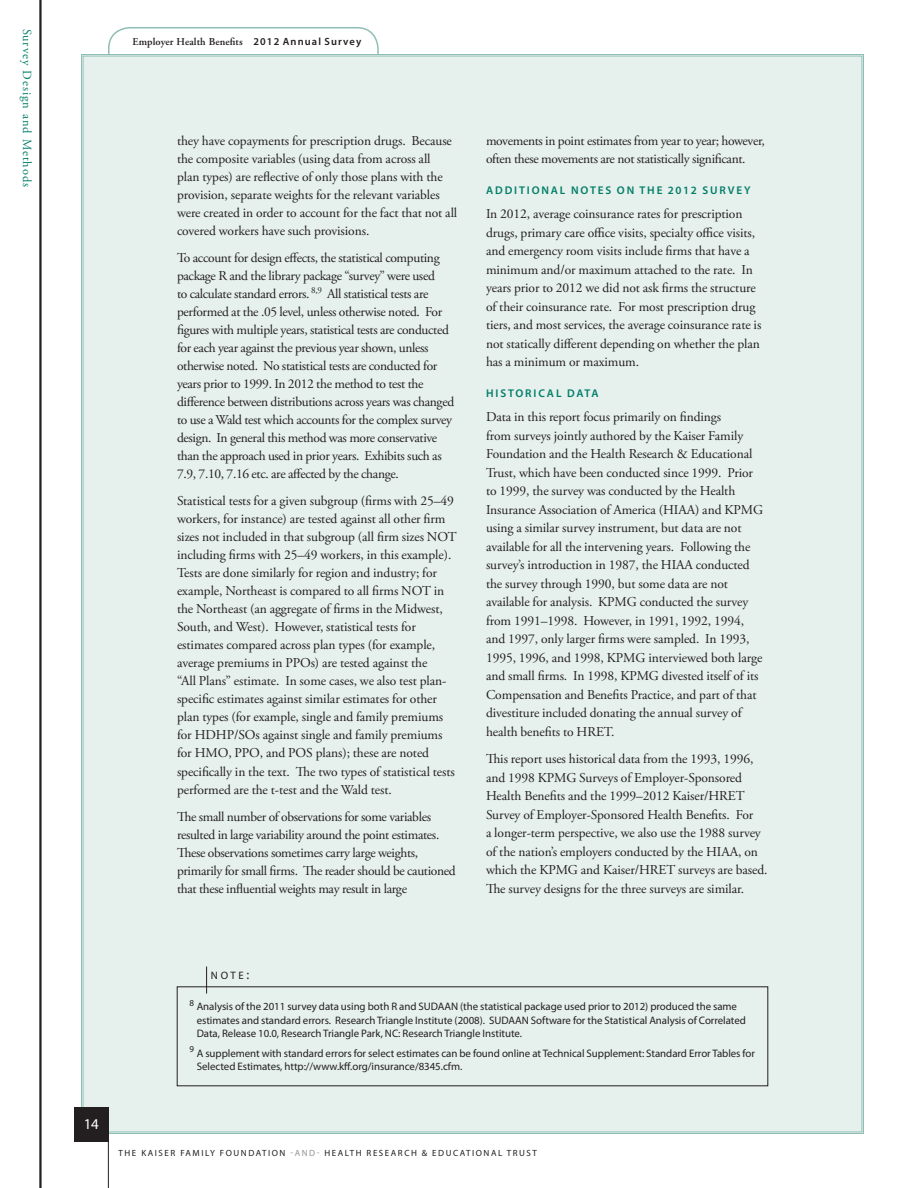
<style>
.page{position:relative;width:918px;height:1188px;background:#fff}
.page>*{position:absolute;margin:0;border:0;box-sizing:border-box;transform-origin:0 0}
.t1{font:15px "Myriad Pro";color:#fff}
._03_-_Text{font:13.5px/18.5px "Adobe Garamond Pro";letter-spacing:-.005em;color:#231f20}
._03_-_Text-2{font:13.5px/18px "Adobe Garamond Pro";letter-spacing:-.025em;color:#231f20}
.t2{font:12.3px "Adobe Garamond Pro";letter-spacing:.075em;color:#007d67}
._02_-_Text_-_Subhed{font:600 11.25px "Myriad Pro";letter-spacing:.165em;color:#007d67}
._04_-_Note_Source{font:10.8px/13.5px "Myriad Pro";letter-spacing:-.005em;color:#231f20}
.t3{font:10.8px "Myriad Pro Regular SC800";color:#231f20}
.t4{font:600 10.5px "Adobe Garamond Pro";letter-spacing:.01em;color:#231f20}
.t5{font:9px "Myriad Pro";letter-spacing:.17em;color:#231f20}
.s1{font-family:"Myriad Pro"}
.s2{font-size:13.5px}
.s3{color:#919396}
</style>
<div class="page">
<div style="left:108px;top:27px;width:271px;height:47px;border:2px solid #8fbeb5;border-radius:21px"></div>
<div style="left:81px;top:53px;width:783px;height:1081px;background:#e6f0ed"></div>
<hr style="left:39px;top:0;width:3px;height:1188px;background:#231f20">
<div style="left:74px;top:1107px;width:35px;height:34px;background:#231f20"></div>
<hr style="left:108px;top:1107px;width:1px;height:81px;background:#231f20">
<svg style="left:206px;top:967px;width:1px;height:27px"></svg>
<p class="t2" style="left:34px;top:28px;width:160px;rotate:90deg">Survey Design and Methods</p>
<p class="t4" style="left:133px;top:36px;width:230px">Employer Health Benefits <span class="s1">2012 Annual Survey</span></p>
<p class="_03_-_Text" style="left:177px;top:132px;width:282px;line-height:18px">they have copayments for prescription drugs. Because the composite variables (using data from across all<br>plan types) are reflective of only those plans with the provision, separate weights for the relevant variables were created in order to account for the fact that not all covered workers have such provisions.</p>
<p class="_03_-_Text-2" style="left:177px;top:249px;width:279px">To account for design effects, the statistical computing package R and the library package “survey” were used<br>to calculate standard errors. <sup>8,9</sup> All statistical tests are performed at the .05 level, unless otherwise noted. For figures with multiple years, statistical tests are conducted for each year against the previous year shown, unless otherwise noted. No statistical tests are conducted for years prior to 1999. In 2012 the method to test the difference between distributions across years was changed to use a Wald test which accounts for the complex survey design. In general this method was more conservative than the approach used in prior years. Exhibits such as 7.9, 7.10, 7.16 etc. are affected by the change.</p>
<p class="_03_-_Text" style="left:177px;top:492px;width:281px;line-height:18px">Statistical tests for a given subgroup (firms with 25–49 workers, for instance) are tested against all other firm sizes not included in that subgroup (all firm sizes NOT including firms with 25–49 workers, in this example).<br>Tests are done similarly for region and industry; for example, Northeast is compared to all firms NOT in the Northeast (an aggregate of firms in the Midwest, South, and West). However, statistical tests for estimates compared across plan types (for example, average premiums in PPOs) are tested against the<br>“All Plans” estimate. In some cases, we also test plan&shy;specific estimates against similar estimates for other plan types (for example, single and family premiums for HDHP/SOs against single and family premiums for HMO, PPO, and POS plans); these are noted specifically in the text. The two types of statistical tests performed are the t-test and the Wald test.</p>
<p class="_03_-_Text-2" style="left:177px;top:808px;width:280px">The small number of observations for some variables resulted in large variability around the point estimates.<br>These observations sometimes carry large weights, primarily for small firms. The reader should be cautioned that these influential weights may result in large</p>
<p class="_03_-_Text-2" style="left:486px;top:132px;width:280px;line-height:18.5px">movements in point estimates from year to year; however, often these movements are not statistically significant.</p>
<p class="_02_-_Text_-_Subhed" style="left:486px;top:183px;width:266px">ADDITIONAL NOTES ON THE 2012 SURVEY</p>
<p class="_03_-_Text" style="left:486px;top:205px;width:277px">In 2012, average coinsurance rates for prescription drugs, primary care office visits, specialty office visits, and emergency room visits include firms that have a minimum and/or maximum attached to the rate. In years prior to 2012 we did not ask firms the structure of their coinsurance rate. For most prescription drug tiers, and most services, the average coinsurance rate is not statically different depending on whether the plan has a minimum or maximum.</p>
<p class="_02_-_Text_-_Subhed" style="left:486px;top:386px;width:114px">HISTORICAL DATA</p>
<p class="_03_-_Text" style="left:486px;top:408px;width:279px">Data in this report focus primarily on findings<br>from surveys jointly authored by the Kaiser Family Foundation and the Health Research &amp; Educational Trust, which have been conducted since 1999. Prior to 1999, the survey was conducted by the Health Insurance Association of America (HIAA) and KPMG using a similar survey instrument, but data are not available for all the intervening years. Following the survey’s introduction in 1987, the HIAA conducted the survey through 1990, but some data are not available for analysis. KPMG conducted the survey from 1991–1998. However, in 1991, 1992, 1994, and 1997, only larger firms were sampled. In 1993, 1995, 1996, and 1998, KPMG interviewed both large and small firms. In 1998, KPMG divested itself of its Compensation and Benefits Practice, and part of that divestiture included donating the annual survey of health benefits to HRET.</p>
<p class="_03_-_Text" style="left:486px;top:750px;width:283px">This report uses historical data from the 1993, 1996, and 1998 KPMG Surveys of Employer-Sponsored Health Benefits and the 1999–2012 Kaiser/HRET Survey of Employer-Sponsored Health Benefits. For<br>a longer-term perspective, we also use the 1988 survey of the nation’s employers conducted by the HIAA, on which the KPMG and Kaiser/HRET surveys are based.<br>The survey designs for the three surveys are similar.</p>
<p class="t1" style="left:84px;top:1115px;width:17px">14</p>
<p class="t3" style="left:211px;top:968px;width:40px">NOTE<span class="s2">:</span></p>
<p class="_04_-_Note_Source" style="left:197px;top:1000px;width:551px;text-indent:-7px"><sup>8</sup> Analysis of the 2011 survey data using both R and SUDAAN (the statistical package used prior to 2012) produced the same estimates and standard errors. Research Triangle Institute (2008). SUDAAN Software for the Statistical Analysis of Correlated<br>Data, Release 10.0, Research Triangle Park, NC: Research Triangle Institute.</p>
<p class="_04_-_Note_Source" style="left:197px;top:1046px;width:560px;text-indent:-7px"><sup>9</sup> A supplement with standard errors for select estimates can be found online at Technical Supplement: Standard Error Tables for<br>Selected Estimates, http://www.kff.org/insurance/8345.cfm.</p>
<p class="t5" style="left:119px;top:1147px;width:420px">THE KAISER FAMILY FOUNDATION <span class="s3">-AND-</span> HEALTH RESEARCH &amp; EDUCATIONAL TRUST</p>
</div>
